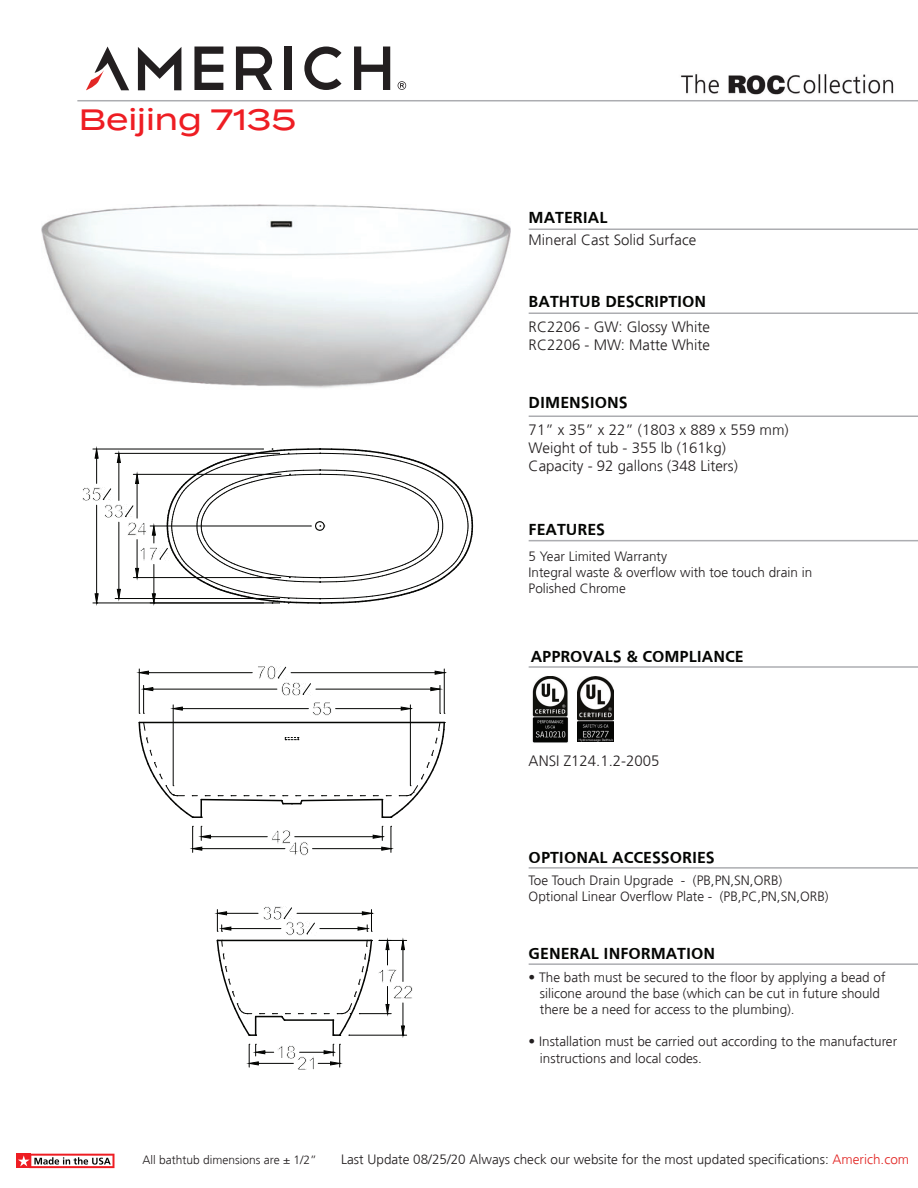
<style>
.page{position:relative;width:918px;height:1188px;background:#fff}
.page>*{position:absolute;margin:0;border:0;box-sizing:border-box;transform-origin:0 0}
.t1{font:500 29.4px "Termina";color:#ee1d23}
.t2{font:700 16.5px "Frutiger";color:#040503}
.t3{font:300 15px/18px "Frutiger";color:#231f20}
.t4{font:300 13.5px/16.2px "Frutiger";color:#231f20}
.t5{font:300 12px "Frutiger";color:#231f20}
.s1{color:#e22725}
</style>
<div class="page">
<img style="left:674px;top:74px;width:235px;height:28px">
<svg style="left:138px;top:47px;width:43px;height:43px"></svg>
<svg style="left:194px;top:47px;width:29px;height:43px"></svg>
<svg style="left:236px;top:47px;width:36px;height:43px"></svg>
<div style="left:285px;top:47px;width:7px;height:43px;background:#231f20"></div>
<svg style="left:304px;top:47px;width:38px;height:43px"></svg>
<svg style="left:354px;top:47px;width:36px;height:43px"></svg>
<svg style="left:86px;top:46px;width:43px;height:44px"></svg>
<svg style="left:398px;top:81px;width:8px;height:9px"></svg>
<hr style="left:529px;top:313px;width:389px;height:1px;background:#acadb1">
<hr style="left:529px;top:416px;width:389px;height:1px;background:#acadb1">
<hr style="left:529px;top:229px;width:389px;height:1px;background:#acadb1">
<hr style="left:529px;top:666px;width:389px;height:2px;background:#acadb1">
<hr style="left:529px;top:540px;width:389px;height:1px;background:#acadb1">
<hr style="left:77px;top:100px;width:841px;height:1px;background:#acadb1">
<div style="left:17px;top:1154px;width:14px;height:14px;background:#ee1d23"></div>
<svg style="left:18px;top:1154px;width:96px;height:14px"></svg>
<hr style="left:529px;top:867px;width:389px;height:2px;background:#acadb1">
<hr style="left:529px;top:963px;width:389px;height:2px;background:#acadb1">
<hr style="left:217px;top:940px;width:154px;height:1px;background:#040503">
<hr style="left:284px;top:1019px;width:49px;height:2px;background:#040503">
<hr style="left:297px;top:913px;width:65px;height:1px;background:#040503">
<hr style="left:320px;top:928px;width:38px;height:1px;background:#040503">
<svg style="left:214px;top:907px;width:102px;height:129px"></svg>
<svg style="left:324px;top:910px;width:88px;height:128px"></svg>
<svg style="left:246px;top:1044px;width:97px;height:26px"></svg>
<img style="left:42px;top:204px;width:468px;height:184px">
<svg style="left:82px;top:446px;width:391px;height:160px"></svg>
<hr style="left:139px;top:669px;width:1px;height:44px;background:#040503">
<hr style="left:444px;top:669px;width:1px;height:44px;background:#040503">
<hr style="left:148px;top:672px;width:104px;height:1px;background:#040503">
<hr style="left:291px;top:672px;width:144px;height:1px;background:#040503">
<svg style="left:136px;top:671px;width:13px;height:4px"></svg>
<svg style="left:435px;top:671px;width:12px;height:4px"></svg>
<hr style="left:316px;top:689px;width:115px;height:1px;background:#040503">
<hr style="left:153px;top:689px;width:124px;height:1px;background:#040503">
<svg style="left:430px;top:685px;width:15px;height:29px"></svg>
<svg style="left:257px;top:666px;width:55px;height:30px"></svg>
<svg style="left:139px;top:685px;width:15px;height:29px"></svg>
<hr style="left:210px;top:836px;width:57px;height:1px;background:#040503">
<hr style="left:295px;top:836px;width:78px;height:1px;background:#040503">
<hr style="left:202px;top:848px;width:83px;height:1px;background:#040503">
<hr style="left:313px;top:848px;width:69px;height:1px;background:#040503">
<svg style="left:190px;top:826px;width:21px;height:26px"></svg>
<svg style="left:271px;top:830px;width:37px;height:25px"></svg>
<svg style="left:373px;top:826px;width:21px;height:26px"></svg>
<hr style="left:173px;top:705px;width:1px;height:81px;background:#040503">
<hr style="left:410px;top:705px;width:1px;height:81px;background:#040503">
<hr style="left:182px;top:708px;width:126px;height:1px;background:#040503">
<hr style="left:336px;top:708px;width:65px;height:1px;background:#040503">
<svg style="left:170px;top:707px;width:13px;height:4px"></svg>
<svg style="left:313px;top:702px;width:18px;height:13px"></svg>
<svg style="left:401px;top:707px;width:12px;height:4px"></svg>
<svg style="left:138px;top:722px;width:308px;height:96px"></svg>
<img style="left:578px;top:677px;width:35px;height:65px">
<img style="left:532px;top:676px;width:36px;height:67px">
<h1 class="t1" style="left:79px;top:98px;width:219px">Beijing 7135</h1>
<p class="t2" style="left:529px;top:208px;width:80px">MATERIAL</p>
<p class="t3" style="left:529px;top:231px;width:169px">Mineral Cast Solid Surface</p>
<p class="t2" style="left:529px;top:292px;width:179px">BATHTUB DESCRIPTION</p>
<p class="t3" style="left:529px;top:318px;width:183px">RC2206 - GW: Glossy White<br>RC2206 - MW: Matte White</p>
<p class="t2" style="left:529px;top:393px;width:101px">DIMENSIONS</p>
<p class="t3" style="left:529px;top:421px;width:262px">71” x 35” x 22” (1803 x 889 x 559 mm)<br>Weight of tub - 355 lb (161kg)<br>Capacity - 92 gallons (348 Liters)</p>
<p class="t2" style="left:529px;top:520px;width:78px">FEATURES</p>
<p class="t4" style="left:529px;top:548px;width:285px">5 Year Limited Warranty<br>Integral waste &amp; overflow with toe touch drain in<br>Polished Chrome</p>
<p class="t2" style="left:531px;top:647px;width:214px">APPROVALS &amp; COMPLIANCE</p>
<p class="t3" style="left:529px;top:752px;width:132px">ANSI Z124.1.2-2005</p>
<p class="t2" style="left:529px;top:848px;width:188px">OPTIONAL ACCESSORIES</p>
<p class="t4" style="left:529px;top:873px;width:302px">Toe Touch Drain Upgrade - (PB,PN,SN,ORB)<br>Optional Linear Overflow Plate - (PB,PC,PN,SN,ORB)</p>
<p class="t2" style="left:529px;top:944px;width:188px">GENERAL INFORMATION</p>
<p class="t4" style="left:540px;top:969px;width:347px;text-indent:-11px">• The bath must be secured to the floor by applying a bead of silicone around the base (which can be cut in future should there be a need for access to the plumbing).</p>
<p class="t4" style="left:540px;top:1034px;width:359px;text-indent:-11px">• Installation must be carried out according to the manufacturer instructions and local codes.</p>
<p class="t5" style="left:143px;top:1153px;width:176px">All bathtub dimensions are ± 1/2”</p>
<p class="t4" style="left:341px;top:1152px;width:569px">Last Update 08/25/20 Always check our website for the most updated specifications: <span class="s1">Americh.com</span></p>
</div>
